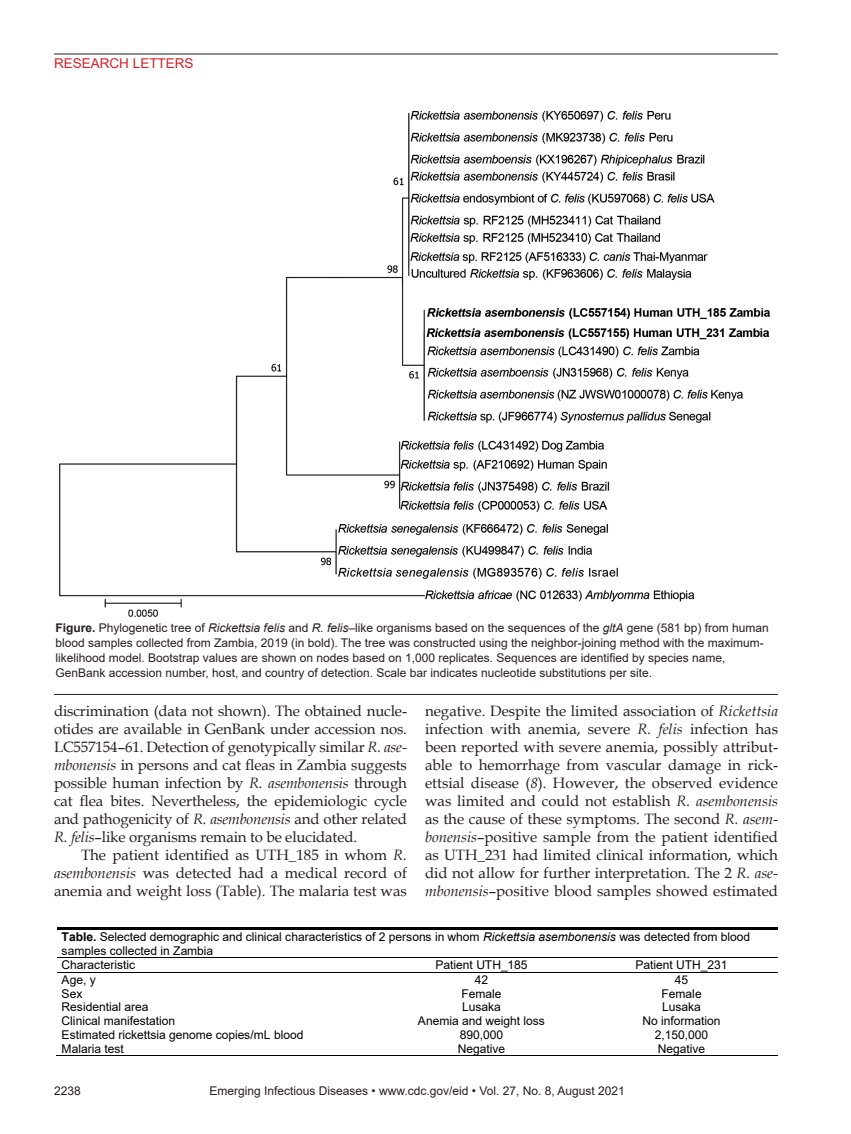
<style>
.page{position:relative;width:851px;height:1134px;background:#fff}
.page>*{position:absolute;margin:0;border:0;box-sizing:border-box;transform-origin:0 0}
.t1{font:15px/18px "Book Antiqua";color:#231f20;text-align:justify}
.t2{font:13.5px "Arial";color:#d1232a}
.t3{font:12px/15px "Arial";color:#231f20}
.t4{font:12px/14.1px "Arial";letter-spacing:-.005em;color:#000}
.s1{font-weight:700}
.s2{font-style:italic}
</style>
<div class="page">
<hr style="left:54px;top:54px;width:724px;height:1px;background:#231f20">
<img style="left:59px;top:110px;width:711px;height:507px">
<hr style="left:54px;top:694px;width:724px;height:1px;background:#231f20">
<hr style="left:57px;top:927px;width:721px;height:3px;background:#000">
<hr style="left:57px;top:957px;width:324px;height:1px;background:#000">
<hr style="left:382px;top:957px;width:199px;height:1px;background:#000">
<hr style="left:582px;top:957px;width:196px;height:1px;background:#000">
<hr style="left:57px;top:972px;width:324px;height:1px;background:#000">
<hr style="left:382px;top:972px;width:199px;height:1px;background:#000">
<hr style="left:582px;top:972px;width:196px;height:1px;background:#000">
<hr style="left:56px;top:1055px;width:325px;height:1px;background:#000">
<hr style="left:381px;top:1055px;width:200px;height:1px;background:#000">
<hr style="left:581px;top:1055px;width:197px;height:1px;background:#000">
<p class="t2" style="left:54px;top:54px;width:141px">RESEARCH LETTERS</p>
<p class="t3" style="left:55px;top:620px;width:715px"><span class="s1">Figure.</span> Phylogenetic tree of <span class="s2">Rickettsia felis</span> and <span class="s2">R. felis–</span>like organisms based on the sequences of the <span class="s2">gltA</span> gene (581 bp) from human blood samples collected from Zambia, 2019 (in bold). The tree was constructed using the neighbor-joining method with the maximum&shy;likelihood model. Bootstrap values are shown on nodes based on 1,000 replicates. Sequences are identified by species name, GenBank accession number, host, and country of detection. Scale bar indicates nucleotide substitutions per site.</p>
<p class="t1" style="left:54px;top:702px;width:354px">discrimination (data not shown). The obtained nucle&shy;otides are available in GenBank under accession nos.<br>LC557154–61. Detection of genotypically similar <span class="s2">R. ase&shy;mbonensis</span> in persons and cat fleas in Zambia suggests possible human infection by <span class="s2">R. asembonensis</span> through cat flea bites. Nevertheless, the epidemiologic cycle and pathogenicity of <span class="s2">R. asembonensis</span> and other related <span class="s2">R. felis</span>–like organisms remain to be elucidated.</p>
<p class="t1" style="left:54px;top:846px;width:354px;text-indent:27px">The patient identified as UTH_185 in whom <span class="s2">R. asembonensis</span> was detected had a medical record of anemia and weight loss (Table). The malaria test was</p>
<p class="t1" style="left:425px;top:702px;width:354px">negative. Despite the limited association of <span class="s2">Rickettsia </span>infection with anemia, severe <span class="s2">R. felis</span> infection has been reported with severe anemia, possibly attribut&shy;able to hemorrhage from vascular damage in rick&shy;ettsial disease (<span class="s2">8</span>). However, the observed evidence was limited and could not establish <span class="s2">R. asembonensis </span>as the cause of these symptoms. The second <span class="s2">R. asem&shy;bonensis</span>–positive sample from the patient identified as UTH_231 had limited clinical information, which did not allow for further interpretation. The 2 <span class="s2">R. ase&shy;mbonensis</span>–positive blood samples showed estimated</p>
<p class="t4" style="left:62px;top:930px;width:690px"><span class="s1">Table.</span> Selected demographic and clinical characteristics of 2 persons in whom <span class="s2">Rickettsia asembonensis</span> was detected from blood samples collected in Zambia<br>Characteristic</p>
<p class="t4" style="left:435px;top:958px;width:94px">Patient UTH_185</p>
<p class="t4" style="left:635px;top:958px;width:94px">Patient UTH_231</p>
<p class="t4" style="left:62px;top:972px;width:36px">Age, y</p>
<p class="t4" style="left:474px;top:972px;width:15px">42</p>
<p class="t4" style="left:674px;top:972px;width:15px">45</p>
<p class="t4" style="left:62px;top:986px;width:22px">Sex</p>
<p class="t4" style="left:461px;top:986px;width:42px">Female</p>
<p class="t4" style="left:661px;top:986px;width:42px">Female</p>
<p class="t4" style="left:62px;top:1000px;width:88px">Residential area</p>
<p class="t4" style="left:462px;top:1000px;width:40px">Lusaka</p>
<p class="t4" style="left:662px;top:1000px;width:40px">Lusaka</p>
<p class="t4" style="left:62px;top:1014px;width:115px">Clinical manifestation</p>
<p class="t4" style="left:418px;top:1014px;width:128px">Anemia and weight loss</p>
<p class="t4" style="left:642px;top:1014px;width:80px">No information</p>
<p class="t4" style="left:62px;top:1028px;width:243px">Estimated rickettsia genome copies/mL blood</p>
<p class="t4" style="left:459px;top:1028px;width:45px">890,000</p>
<p class="t4" style="left:654px;top:1028px;width:55px">2,150,000</p>
<p class="t4" style="left:62px;top:1041px;width:64px">Malaria test</p>
<p class="t4" style="left:458px;top:1041px;width:49px">Negative</p>
<p class="t4" style="left:657px;top:1041px;width:49px">Negative</p>
<p class="t3" style="left:54px;top:1084px;width:28px">2238</p>
<p class="t3" style="left:209px;top:1084px;width:417px">Emerging Infectious Diseases • www.cdc.gov/eid • Vol. 27, No. 8, August 2021</p>
</div>
